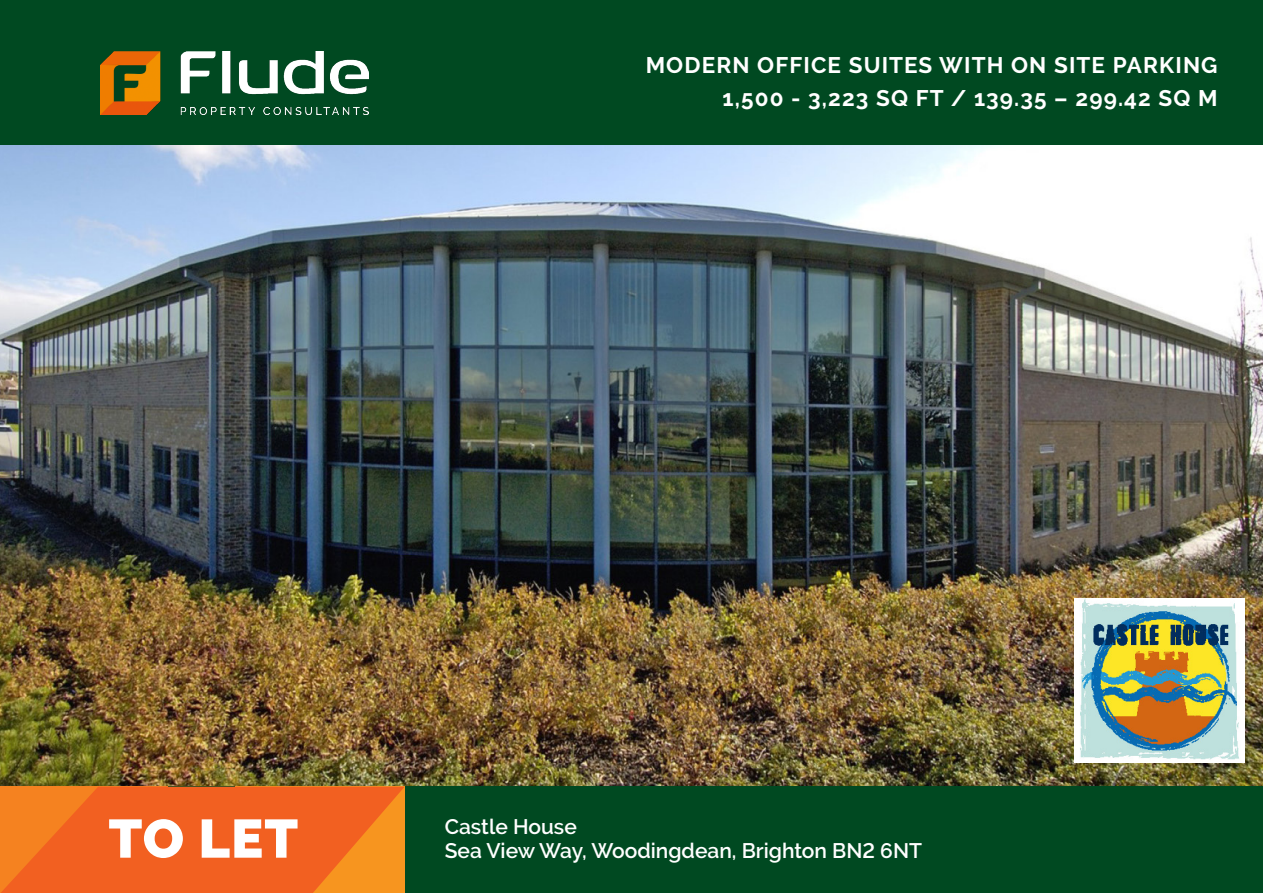
<style>
.page{position:relative;width:1263px;height:893px;background:#fff}
.page>*{position:absolute;margin:0;border:0;box-sizing:border-box;transform-origin:0 0}
.t1{font:900 54px "Raleway";color:#fff}
.Flude_-_Main_Header{font:700 22.5px "Raleway";letter-spacing:.05em;color:#fff}
.t2{font:600 21px "Raleway";color:#fff}
</style>
<div class="page">
<img style="left:0;top:145px;width:1263px;height:642px">
<div style="left:0;top:0;width:1263px;height:145px;background:#004921"></div>
<img style="left:100px;top:52px;width:268px;height:62px">
<div style="left:0;top:787px;width:1263px;height:106px;background:#004921"></div>
<svg style="left:1px;top:787px;width:404px;height:106px;background:#f26a20"></svg>
<img style="left:1075px;top:599px;width:169px;height:163px">
<p class="Flude_-_Main_Header" style="left:646px;top:52px;width:573px">MODERN OFFICE SUITES WITH ON SITE PARKING</p>
<p class="Flude_-_Main_Header" style="left:723px;top:85px;width:496px">1,500 - 3,223 SQ FT / 139.35 – 299.42 SQ M</p>
<p class="t1" style="left:109px;top:807px;width:191px">TO LET</p>
<p class="t2" style="left:445px;top:815px;width:134px">Castle House</p>
<p class="t2" style="left:445px;top:839px;width:479px">Sea View Way, Woodingdean, Brighton BN2 6NT</p>
</div>
